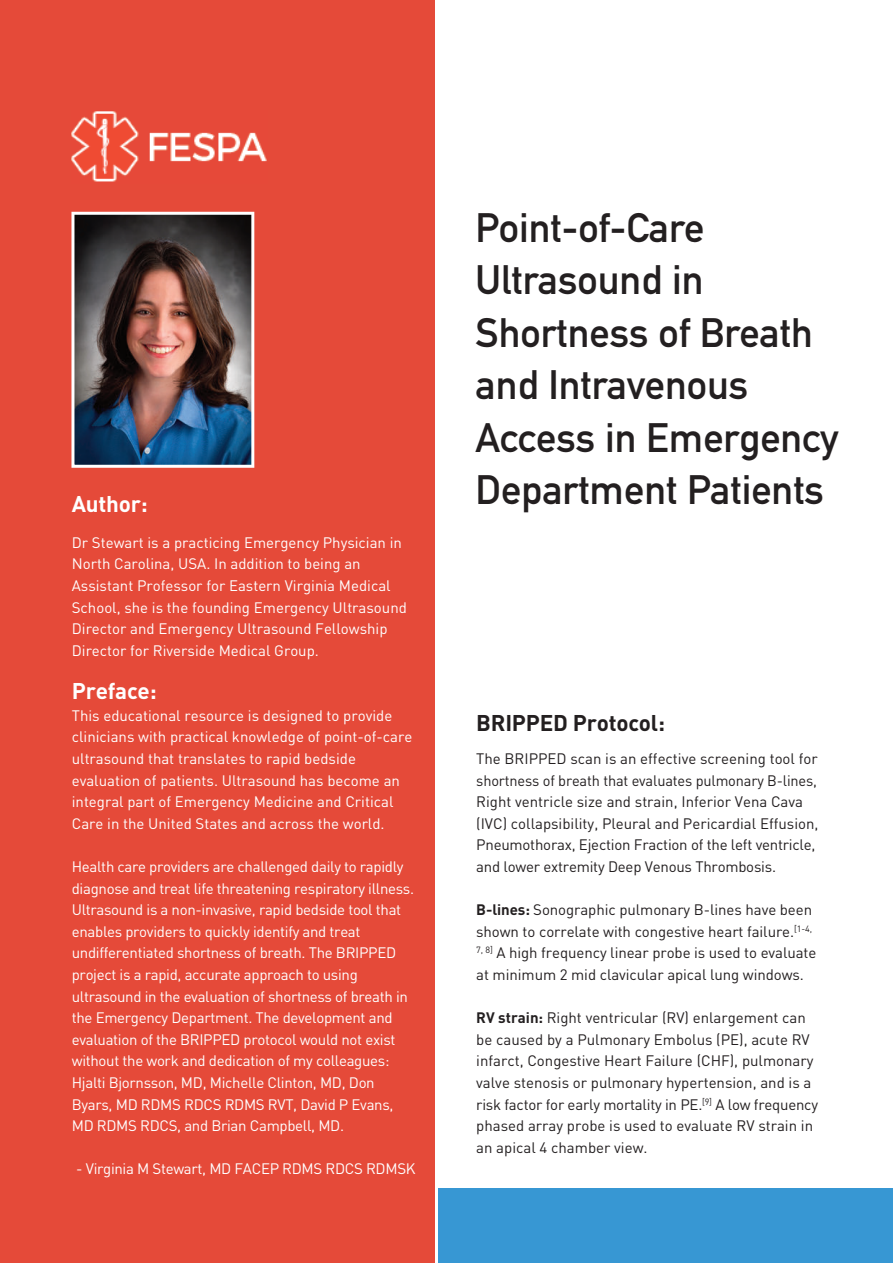
<style>
.page{position:relative;width:893px;height:1263px;background:#fff}
.page>*{position:absolute;margin:0;border:0;box-sizing:border-box;transform-origin:0 0}
.t1{font:700 40.5px/52.5px "DIN Alternate";color:#231f20}
.t2{font:22.5px "DIN Bold";letter-spacing:-.01em;color:#231f20}
.t3{font:22.5px "DIN Bold";letter-spacing:-.01em;color:#fff}
.t4{font:15px/21.6px "DIN Bek";color:#231f20}
.t5{font:15px/21.6px "DIN Bek";letter-spacing:-.02em;color:#fff}
.t6{font:15px/21.6px "DIN Bek";color:#fff}
.s1{font-family:"DIN Bold"}
</style>
<div class="page">
<div style="left:0;top:0;width:435px;height:1263px;background:#e54a39"></div>
<img style="left:71px;top:212px;width:183px;height:256px">
<div style="left:438px;top:1188px;width:455px;height:75px;background:#3797d3"></div>
<img style="left:72px;top:111px;width:195px;height:71px">
<h2 class="t3" style="left:72px;top:489px;width:78px">Author:</h2>
<p class="t6" style="left:72px;top:531px;width:337px">Dr Stewart is a practicing Emergency Physician in North Carolina, USA. In addition to being an Assistant Professor for Eastern Virginia Medical School, she is the founding Emergency Ultrasound Director and Emergency Ultrasound Fellowship Director for Riverside Medical Group.</p>
<h2 class="t3" style="left:72px;top:676px;width:86px">Preface:</h2>
<p class="t6" style="left:72px;top:704px;width:342px">This educational resource is designed to provide clinicians with practical knowledge of point-of-care ultrasound that translates to rapid bedside evaluation of patients. Ultrasound has become an integral part of Emergency Medicine and Critical Care in the United States and across the world.</p>
<p class="t5" style="left:72px;top:855px;width:344px">Health care providers are challenged daily to rapidly diagnose and treat life threatening respiratory illness.<br>Ultrasound is a non-invasive, rapid bedside tool that enables providers to quickly identify and treat undifferentiated shortness of breath. The BRIPPED project is a rapid, accurate approach to using ultrasound in the evaluation of shortness of breath in the Emergency Department. The development and evaluation of the BRIPPED protocol would not exist without the work and dedication of my colleagues:<br>Hjalti Bjornsson, MD, Michelle Clinton, MD, Don Byars, MD RDMS RDCS RDMS RVT, David P Evans, MD RDMS RDCS, and Brian Campbell, MD.</p>
<p class="t5" style="left:76px;top:1158px;width:341px">- Virginia M Stewart, MD FACEP RDMS RDCS RDMSK</p>
<h1 class="t1" style="left:476px;top:202px;width:364px">Point-of-Care<br>Ultrasound in<br>Shortness of Breath and Intravenous<br>Access in Emergency<br>Department Patients</h1>
<h2 class="t2" style="left:476px;top:708px;width:190px">BRIPPED Protocol:</h2>
<p class="t4" style="left:476px;top:747px;width:344px">The BRIPPED scan is an effective screening tool for shortness of breath that evaluates pulmonary B-lines, Right ventricle size and strain, Inferior Vena Cava (IVC) collapsibility, Pleural and Pericardial Effusion, Pneumothorax, Ejection Fraction of the left ventricle, and lower extremity Deep Venous Thrombosis.</p>
<p class="t4" style="left:476px;top:899px;width:342px"><span class="s1">B-lines:</span> Sonographic pulmonary B-lines have been shown to correlate with congestive heart failure.<sup>[1-4, 7,</sup> <sup>8]</sup> A high frequency linear probe is used to evaluate at minimum 2 mid clavicular apical lung windows.</p>
<p class="t4" style="left:476px;top:1007px;width:343px"><span class="s1">RV strain:</span> Right ventricular (RV) enlargement can be caused by a Pulmonary Embolus (PE), acute RV infarct, Congestive Heart Failure (CHF), pulmonary valve stenosis or pulmonary hypertension, and is a risk factor for early mortality in PE.<sup>[9]</sup> A low frequency phased array probe is used to evaluate RV strain in an apical 4 chamber view.</p>
</div>
